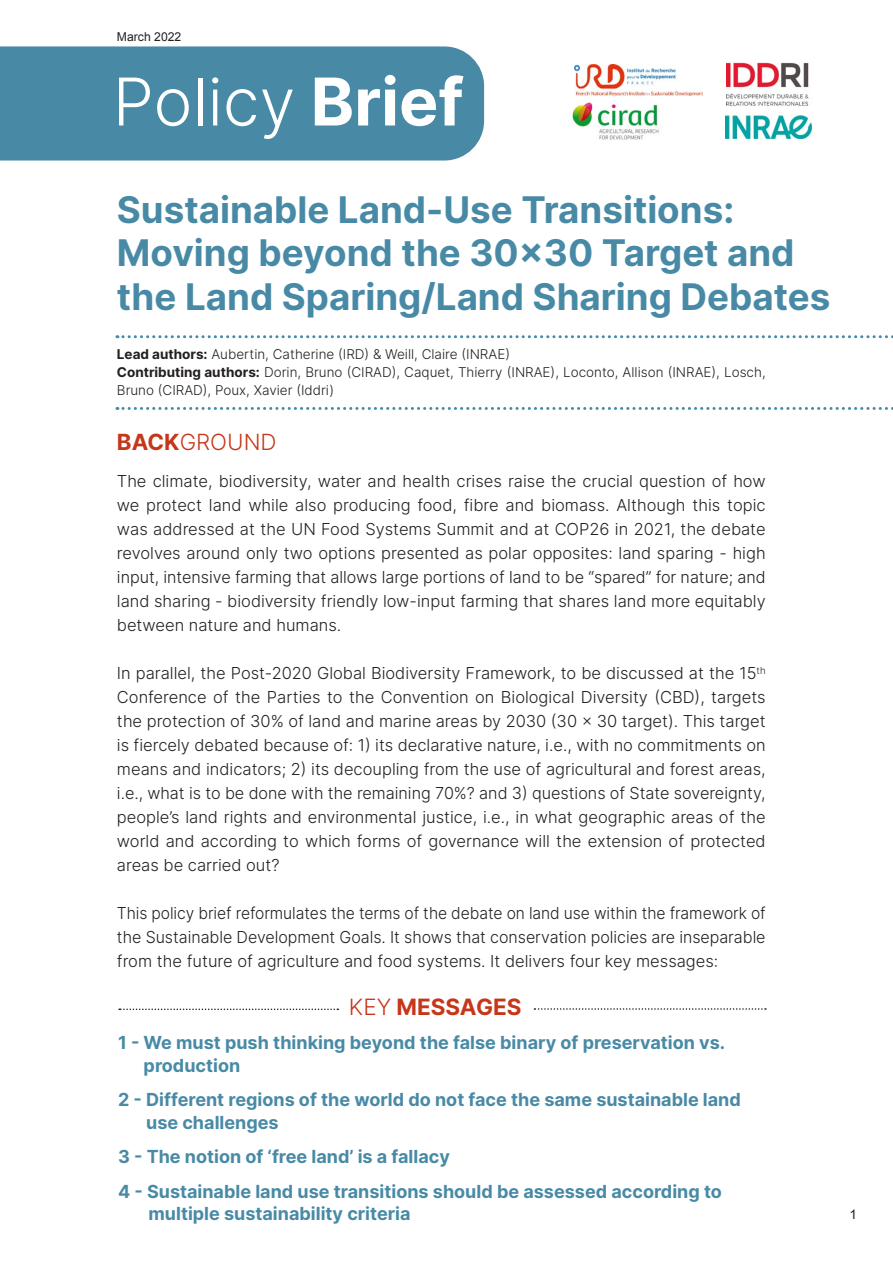
<style>
.page{position:relative;width:893px;height:1263px;background:#fff}
.page>*{position:absolute;margin:0;border:0;box-sizing:border-box;transform-origin:0 0}
.t1{font:300 65.85px "Inter";color:#fff}
.t2{font:700 36.75px/43.5px "Inter";color:#488aa6}
.t3{font:700 22.5px "Inter";color:#c63619}
.t4{font:300 22.35px "Inter";color:#c63619}
.t5{font:700 18px/22.5px "Inter";color:#488aa6}
.t6{font:300 16.5px/24px "Inter";color:#231f20;text-align:justify}
.t7{font:300 16.5px/24px "Inter";color:#231f20;text-align:justify;scale:.95 1}
.t8{font:300 13.5px/18px "Inter";color:#231f20}
.t9{font:13.5px "Arial Unicode MS";color:#231f20}
.t10{font:12.15px "Arial";color:#231f20}
.s1{font-weight:700}
.s2{font-weight:300}
</style>
<div class="page">
<div style="left:0;top:46px;width:484px;height:115px;background:#488aa6"></div>
<img style="left:574px;top:65px;width:129px;height:31px">
<img style="left:572px;top:102px;width:87px;height:38px">
<img style="left:726px;top:62px;width:83px;height:44px">
<img style="left:725px;top:115px;width:86px;height:23px">
<svg style="left:117px;top:407px;width:776px;height:3px"></svg>
<svg style="left:117px;top:335px;width:776px;height:3px"></svg>
<svg style="left:119px;top:1008px;width:219px;height:2px"></svg>
<svg style="left:534px;top:1008px;width:232px;height:2px"></svg>
<p class="t10" style="left:117px;top:28px;width:66px">March 2022</p>
<h1 class="t1" style="left:113px;top:55px;width:353px">Policy <span class="s1">Brief</span></h1>
<h2 class="t2" style="left:117px;top:186px;width:715px">Sustainable Land-Use Transitions:<br>Moving beyond the 30x30 Target and the Land Sparing/Land Sharing Debates</h2>
<p class="t8" style="left:117px;top:345px;width:650px"><span class="s1">Lead authors:</span> Aubertin, Catherine (IRD) &amp; Weill, Claire (INRAE)<br><span class="s1">Contributing authors:</span> Dorin, Bruno (CIRAD), Caquet, Thierry (INRAE), Loconto, Allison (INRAE), Losch,<br>Bruno (CIRAD), Poux, Xavier (Iddri)</p>
<h3 class="t4" style="left:117px;top:426px;width:161px"><span class="s1">BACK</span>GROUND</h3>
<p class="t6" style="left:117px;top:469px;width:650px">The climate, biodiversity, water and health crises raise the crucial question of how we protect land while also producing food, fibre and biomass. Although this topic was addressed at the UN Food Systems Summit and at COP26 in 2021, the debate revolves around only two options presented as polar opposites: land sparing - high input, intensive farming that allows large portions of land to be “spared” for nature; and land sharing - biodiversity friendly low-input farming that shares land more equitably between nature and humans.</p>
<p class="t6" style="left:117px;top:661px;width:650px">In parallel, the Post-2020 Global Biodiversity Framework, to be discussed at the 15<sup>th </sup>Conference of the Parties to the Convention on Biological Diversity (CBD), targets the protection of 30% of land and marine areas by 2030 (30 x 30 target). This target is fiercely debated because of: 1) its declarative nature, i.e., with no commitments on means and indicators; 2) its decoupling from the use of agricultural and forest areas, i.e., what is to be done with the remaining 70%? and 3) questions of State sovereignty, people’s land rights and environmental justice, i.e., in what geographic areas of the world and according to which forms of governance will the extension of protected areas be carried out?</p>
<p class="t7" style="left:117px;top:901px;width:684px">This policy brief reformulates the terms of the debate on land use within the framework of the Sustainable Development Goals. It shows that conservation policies are inseparable from the future of agriculture and food systems. It delivers four key messages:</p>
<h3 class="t3" style="left:349px;top:990px;width:174px"><span class="s2">KEY</span> MESSAGES</h3>
<p class="t5" style="left:144px;top:1031px;width:583px;text-indent:-26px">1 - We must push thinking beyond the false binary of preservation vs. production</p>
<p class="t5" style="left:146px;top:1088px;width:596px;text-indent:-28px">2 - Different regions of the world do not face the same sustainable land use challenges</p>
<p class="t5" style="left:118px;top:1139px;width:605px;line-height:34.5px">3 - The notion of ‘free land’ is a fallacy<br>4 - Sustainable land use transitions should be assessed according to</p>
<p class="t5" style="left:149px;top:1202px;width:263px">multiple sustainability criteria</p>
<p class="t9" style="left:849px;top:1204px;width:9px">1</p>
</div>
